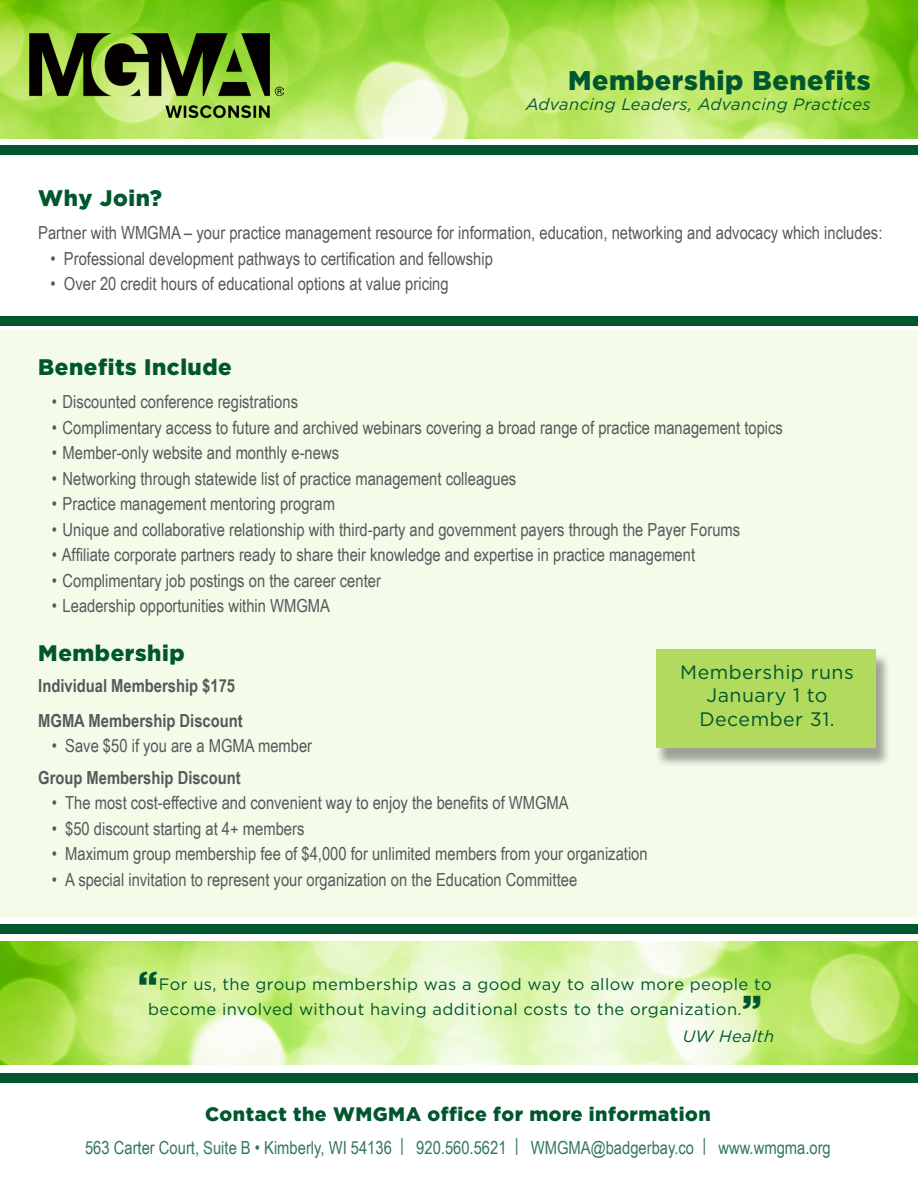
<style>
.page{position:relative;width:918px;height:1188px;background:#fff}
.page>*{position:absolute;margin:0;border:0;box-sizing:border-box;transform-origin:0 0}
.t1{font:900 27px "Gotham";letter-spacing:.025em;color:#00562f}
.t2{font:900 22.5px "Gotham";letter-spacing:.025em;color:#00562f}
.t3{font:900 19.5px "Gotham";letter-spacing:.025em;color:#00562f}
.t4{font:19.5px "Gotham";letter-spacing:.025em;color:#00562f}
.t5{font:18px "Arial Narrow";color:#57585a}
.t6{font:18px "Arial Narrow";color:#337858}
.t7{font:700 18px "Arial Narrow";color:#57585a}
.t8{font:16.5px "Gotham";letter-spacing:.025em;color:#00562f}
.t9{font:italic 16.5px "Gotham";letter-spacing:.025em;color:#00562f}
.s1{font-weight:900;font-size:36px}
</style>
<div class="page">
<div style="left:0;top:330px;width:918px;height:587px;background:#f4fbe9"></div>
<img style="left:0;top:0;width:918px;height:138px">
<img style="left:0;top:941px;width:918px;height:123px">
<div style="left:0;top:146px;width:918px;height:9px;background:#00562f"></div>
<div style="left:0;top:316px;width:918px;height:9px;background:#00562f"></div>
<div style="left:0;top:1074px;width:918px;height:9px;background:#00562f"></div>
<img style="left:28px;top:34px;width:256px;height:85px">
<div style="left:0;top:924px;width:918px;height:9px;background:#00562f"></div>
<div style="left:655px;top:653px;width:236px;height:114px;background:#231f20;opacity:.41"></div>
<div style="left:656px;top:649px;width:220px;height:99px;background:#b1da5f"></div>
<p class="t1" style="left:568px;top:65px;width:304px">Membership Benefits</p>
<p class="t9" style="left:526px;top:95px;width:346px">Advancing Leaders, Advancing Practices</p>
<p class="t2" style="left:38px;top:185px;width:125px">Why Join?</p>
<p class="t5" style="left:38px;top:220px;width:846px">Partner with WMGMA – your practice management resource for information, education, networking and advocacy which includes:</p>
<p class="t5" style="left:51px;top:245px;width:444px">• Professional development pathways to certification and fellowship</p>
<p class="t5" style="left:51px;top:271px;width:400px">• Over 20 credit hours of educational options at value pricing</p>
<p class="t2" style="left:38px;top:354px;width:195px">Benefits Include</p>
<p class="t5" style="left:52px;top:389px;width:248px">• Discounted conference registrations</p>
<p class="t5" style="left:52px;top:414px;width:733px">• Complimentary access to future and archived webinars covering a broad range of practice management topics</p>
<p class="t5" style="left:52px;top:440px;width:289px">• Member-only website and monthly e-news</p>
<p class="t5" style="left:52px;top:465px;width:466px">• Networking through statewide list of practice management colleagues</p>
<p class="t5" style="left:52px;top:491px;width:285px">• Practice management mentoring program</p>
<p class="t5" style="left:52px;top:516px;width:690px">• Unique and collaborative relationship with third-party and government payers through the Payer Forums</p>
<p class="t5" style="left:52px;top:542px;width:645px">• Affiliate corporate partners ready to share their knowledge and expertise in practice management</p>
<p class="t5" style="left:52px;top:567px;width:331px">• Complimentary job postings on the career center</p>
<p class="t5" style="left:52px;top:593px;width:280px">• Leadership opportunities within WMGMA</p>
<p class="t2" style="left:38px;top:640px;width:148px">Membership</p>
<p class="t7" style="left:38px;top:672px;width:198px">Individual Membership $175</p>
<p class="t7" style="left:38px;top:707px;width:206px">MGMA Membership Discount</p>
<p class="t5" style="left:52px;top:733px;width:262px">• Save $50 if you are a MGMA member</p>
<p class="t7" style="left:38px;top:764px;width:204px">Group Membership Discount</p>
<p class="t5" style="left:52px;top:790px;width:519px">• The most cost-effective and convenient way to enjoy the benefits of WMGMA</p>
<p class="t5" style="left:52px;top:815px;width:254px">• $50 discount starting at 4+ members</p>
<p class="t5" style="left:52px;top:841px;width:597px">• Maximum group membership fee of $4,000 for unlimited members from your organization</p>
<p class="t5" style="left:52px;top:866px;width:527px">• A special invitation to represent your organization on the Education Committee</p>
<p class="t4" style="left:680px;top:661px;width:175px">Membership runs</p>
<p class="t4" style="left:707px;top:685px;width:123px">January 1 to</p>
<p class="t4" style="left:700px;top:708px;width:137px">December 31.</p>
<p class="t8" style="left:138px;top:975px;width:635px"><span class="s1">“</span>For us, the group membership was a good way to allow more people to</p>
<p class="t8" style="left:148px;top:1000px;width:615px">become involved without having additional costs to the organization.<span class="s1">”</span></p>
<p class="t9" style="left:683px;top:1027px;width:93px">UW Health</p>
<p class="t3" style="left:205px;top:1103px;width:507px">Contact the WMGMA office for more information</p>
<p class="t6" style="left:85px;top:1134px;width:747px">563 Carter Court, Suite B • Kimberly, WI 54136 | 920.560.5621 | WMGMA@badgerbay.co | www.wmgma.org</p>
</div>
